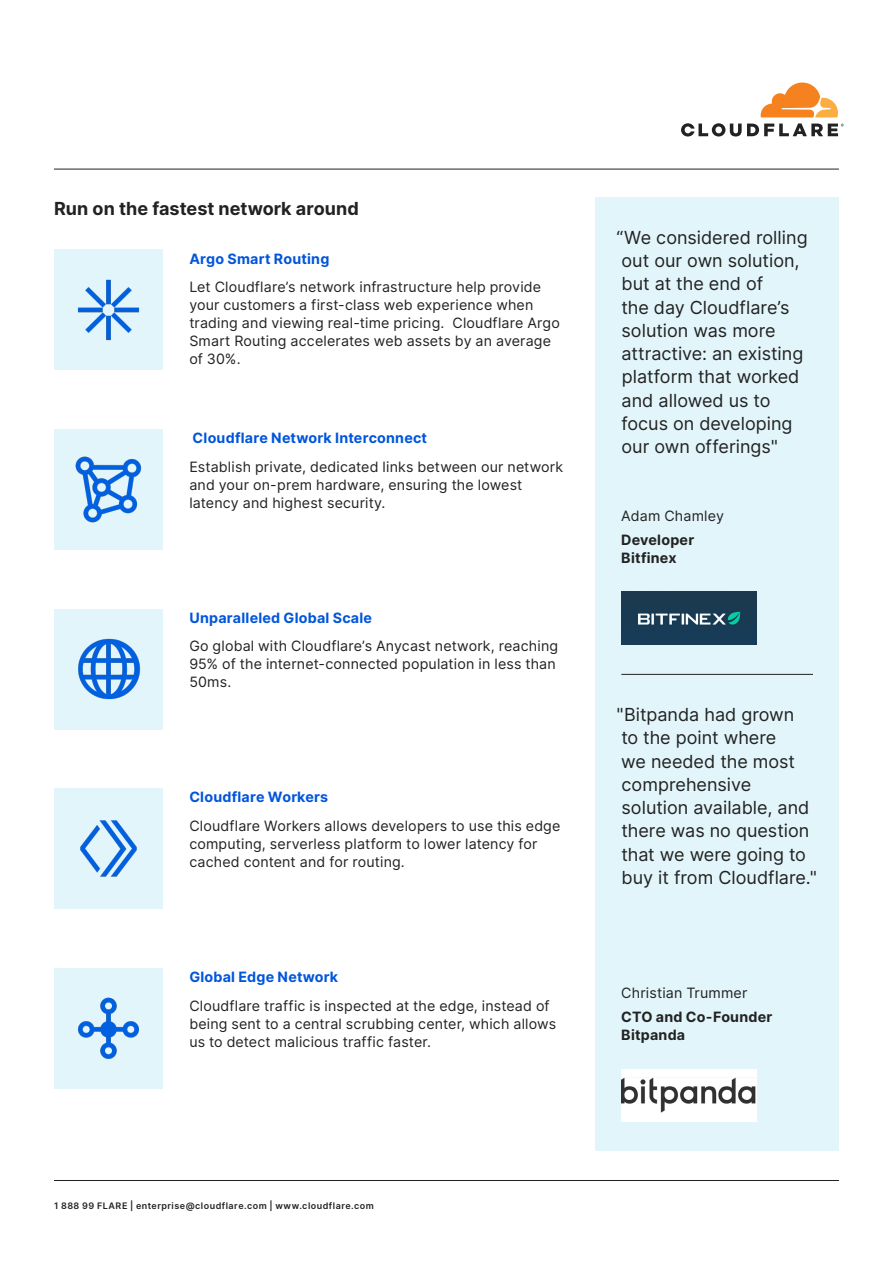
<style>
.page{position:relative;width:893px;height:1263px;background:#fff}
.page>*{position:absolute;margin:0;border:0;box-sizing:border-box;transform-origin:0 0}
.t1{font:18px/23.2px "Inter";color:#222}
.Headline{font:700 18px "Inter";color:#222}
.Copy{font:14.25px/18px "Inter";letter-spacing:.01em;color:#222}
.Subheadline{font:700 14.25px "Inter";letter-spacing:.015em;color:#0055dc}
.Copy-2{font:700 14.25px "Inter";letter-spacing:.015em;color:#222}
.t2{font:600 9px "Inter";letter-spacing:.055em;color:#222}
</style>
<div class="page">
<hr style="left:54px;top:1180px;width:785px;height:1px;background:#222">
<div style="left:595px;top:198px;width:244px;height:953px;background:#e2f5fa"></div>
<hr style="left:621px;top:674px;width:192px;height:1px;background:#222">
<div style="left:54px;top:250px;width:108px;height:120px;background:#e2f5fa"></div>
<div style="left:54px;top:429px;width:108px;height:121px;background:#e2f5fa"></div>
<div style="left:54px;top:609px;width:108px;height:120px;background:#e2f5fa"></div>
<div style="left:54px;top:788px;width:108px;height:121px;background:#e2f5fa"></div>
<div style="left:54px;top:968px;width:108px;height:120px;background:#e2f5fa"></div>
<hr style="left:54px;top:169px;width:785px;height:1px;background:#222">
<svg style="left:761px;top:83px;width:77px;height:34px"></svg>
<svg style="left:681px;top:123px;width:163px;height:14px"></svg>
<img style="left:621px;top:1069px;width:136px;height:53px">
<img style="left:621px;top:592px;width:136px;height:52px">
<img style="left:78px;top:997px;width:61px;height:62px">
<img style="left:80px;top:820px;width:57px;height:57px">
<img style="left:78px;top:638px;width:63px;height:62px">
<img style="left:75px;top:456px;width:67px;height:67px">
<img style="left:78px;top:279px;width:61px;height:62px">
<p class="Headline" style="left:54px;top:195px;width:306px">Run on the fastest network around</p>
<p class="Subheadline" style="left:189px;top:248px;width:142px">Argo Smart Routing</p>
<p class="Copy" style="left:189px;top:278px;width:372px">Let Cloudflare’s network infrastructure help provide your customers a first-class web experience when trading and viewing real-time pricing. Cloudflare Argo Smart Routing accelerates web assets by an average of 30%.</p>
<p class="Subheadline" style="left:193px;top:428px;width:236px">Cloudflare Network Interconnect</p>
<p class="Copy" style="left:189px;top:457px;width:375px">Establish private, dedicated links between our network and your on-prem hardware, ensuring the lowest latency and highest security.</p>
<p class="Subheadline" style="left:189px;top:607px;width:184px">Unparalleled Global Scale</p>
<p class="Copy" style="left:189px;top:637px;width:370px">Go global with Cloudflare’s Anycast network, reaching<br>95% of the internet-connected population in less than<br>50ms.</p>
<p class="Subheadline" style="left:189px;top:787px;width:140px">Cloudflare Workers</p>
<p class="Copy" style="left:189px;top:816px;width:373px">Cloudflare Workers allows developers to use this edge computing, serverless platform to lower latency for cached content and for routing.</p>
<p class="Subheadline" style="left:189px;top:966px;width:150px">Global Edge Network</p>
<p class="Copy" style="left:189px;top:996px;width:368px">Cloudflare traffic is inspected at the edge, instead of being sent to a central scrubbing center, which allows us to detect malicious traffic faster.</p>
<p class="t1" style="left:617px;top:225px;width:193px">“We considered rolling out our own solution, but at the end of<br>the day Cloudflare’s solution was more attractive: an existing platform that worked and allowed us to focus on developing our own offerings"</p>
<p class="Copy" style="left:621px;top:506px;width:104px">Adam Chamley</p>
<p class="Copy-2" style="left:621px;top:529px;width:74px">Developer</p>
<p class="Copy-2" style="left:621px;top:547px;width:57px">Bitfinex</p>
<p class="t1" style="left:617px;top:702px;width:202px">"Bitpanda had grown<br>to the point where<br>we needed the most comprehensive solution available, and there was no question that we were going to buy it from Cloudflare."</p>
<p class="Copy" style="left:621px;top:983px;width:128px">Christian Trummer</p>
<p class="Copy-2" style="left:621px;top:1006px;width:152px">CTO and Co-Founder</p>
<p class="Copy-2" style="left:621px;top:1024px;width:65px">Bitpanda</p>
<p class="t2" style="left:54px;top:1199px;width:321px">1 888 99 FLARE | enterprise@cloudflare.com | www.cloudflare.com</p>
</div>
